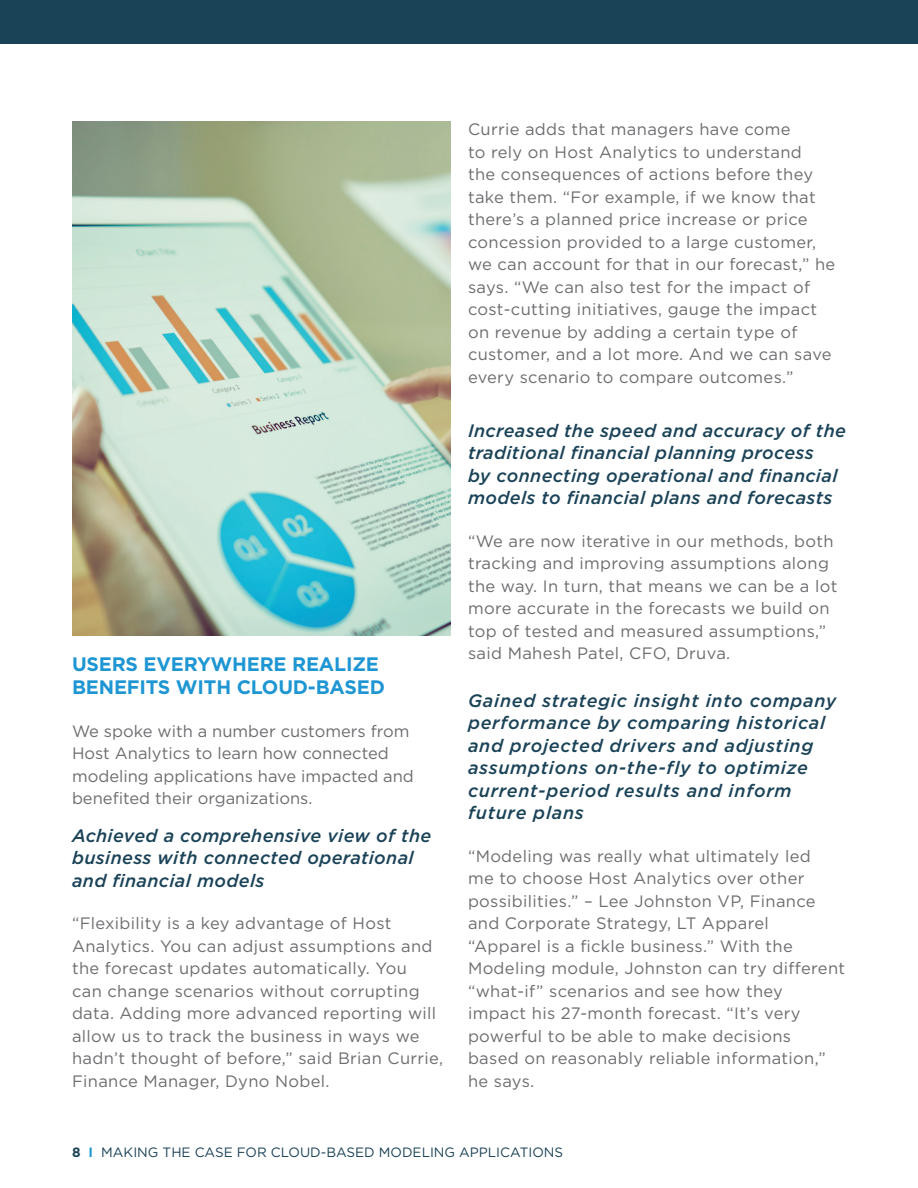
<style>
.page{position:relative;width:918px;height:1188px;background:#fff}
.page>*{position:absolute;margin:0;border:0;box-sizing:border-box;transform-origin:0 0}
.t1{font:700 19.5px/22.5px "Gotham";letter-spacing:-.01em;color:#1e96d3}
.t2{font:italic 500 18px/22.5px "Gotham";letter-spacing:.02em;color:#1b4358}
.t3{font:italic 500 18px/22.5px "Gotham";letter-spacing:.04em;color:#1b4358}
.t4{font:16.5px/22.5px "Gotham";letter-spacing:.02em;color:#6c6d70}
.t5{font:16.5px/22.5px "Gotham";color:#6c6d70}
.t6{font:13.5px "Gotham";color:#1b4358}
.s1{font-weight:700}
.s2{font-weight:700;color:#1e96d3}
</style>
<div class="page">
<div style="left:0;top:0;width:918px;height:43px;background:#1b4358"></div>
<img style="left:72px;top:122px;width:378px;height:513px">
<p class="t1" style="left:72px;top:653px;width:314px">USERS EVERYWHERE REALIZE<br>BENEFITS WITH CLOUD-BASED</p>
<p class="t5" style="left:72px;top:719px;width:343px">We spoke with a number customers from Host Analytics to learn how connected modeling applications have impacted and benefited their organizations.</p>
<p class="t2" style="left:72px;top:824px;width:361px">Achieved a comprehensive view of the business with connected operational and financial models</p>
<p class="t4" style="left:72px;top:912px;width:373px">“Flexibility is a key advantage of Host Analytics. You can adjust assumptions and the forecast updates automatically. You<br>can change scenarios without corrupting data. Adding more advanced reporting will allow us to track the business in ways we hadn’t thought of before,” said Brian Currie, Finance Manager, Dyno Nobel.</p>
<p class="t4" style="left:468px;top:118px;width:369px">Currie adds that managers have come<br>to rely on Host Analytics to understand<br>the consequences of actions before they take them. “For example, if we know that there’s a planned price increase or price concession provided to a large customer, we can account for that in our forecast,” he says. “We can also test for the impact of cost-cutting initiatives, gauge the impact on revenue by adding a certain type of customer, and a lot more. And we can save every scenario to compare outcomes.”</p>
<p class="t2" style="left:468px;top:419px;width:379px">Increased the speed and accuracy of the traditional financial planning process<br>by connecting operational and financial models to financial plans and forecasts</p>
<p class="t4" style="left:468px;top:529px;width:371px">“We are now iterative in our methods, both tracking and improving assumptions along the way. In turn, that means we can be a lot more accurate in the forecasts we build on top of tested and measured assumptions,” said Mahesh Patel, CFO, Druva.</p>
<p class="t3" style="left:468px;top:689px;width:370px">Gained strategic insight into company performance by comparing historical and projected drivers and adjusting assumptions on-the-fly to optimize current-period results and inform future plans</p>
<p class="t4" style="left:468px;top:844px;width:379px">“Modeling was really what ultimately led<br>me to choose Host Analytics over other possibilities.” – Lee Johnston VP, Finance and Corporate Strategy, LT Apparel “Apparel is a fickle business.” With the Modeling module, Johnston can try different “what-if” scenarios and see how they impact his 27-month forecast. “It’s very powerful to be able to make decisions based on reasonably reliable information,” he says.</p>
<p class="t6" style="left:72px;top:1144px;width:493px"><span class="s1">8</span> <span class="s2">I</span> MAKING THE CASE FOR CLOUD-BASED MODELING APPLICATIONS</p>
</div>
